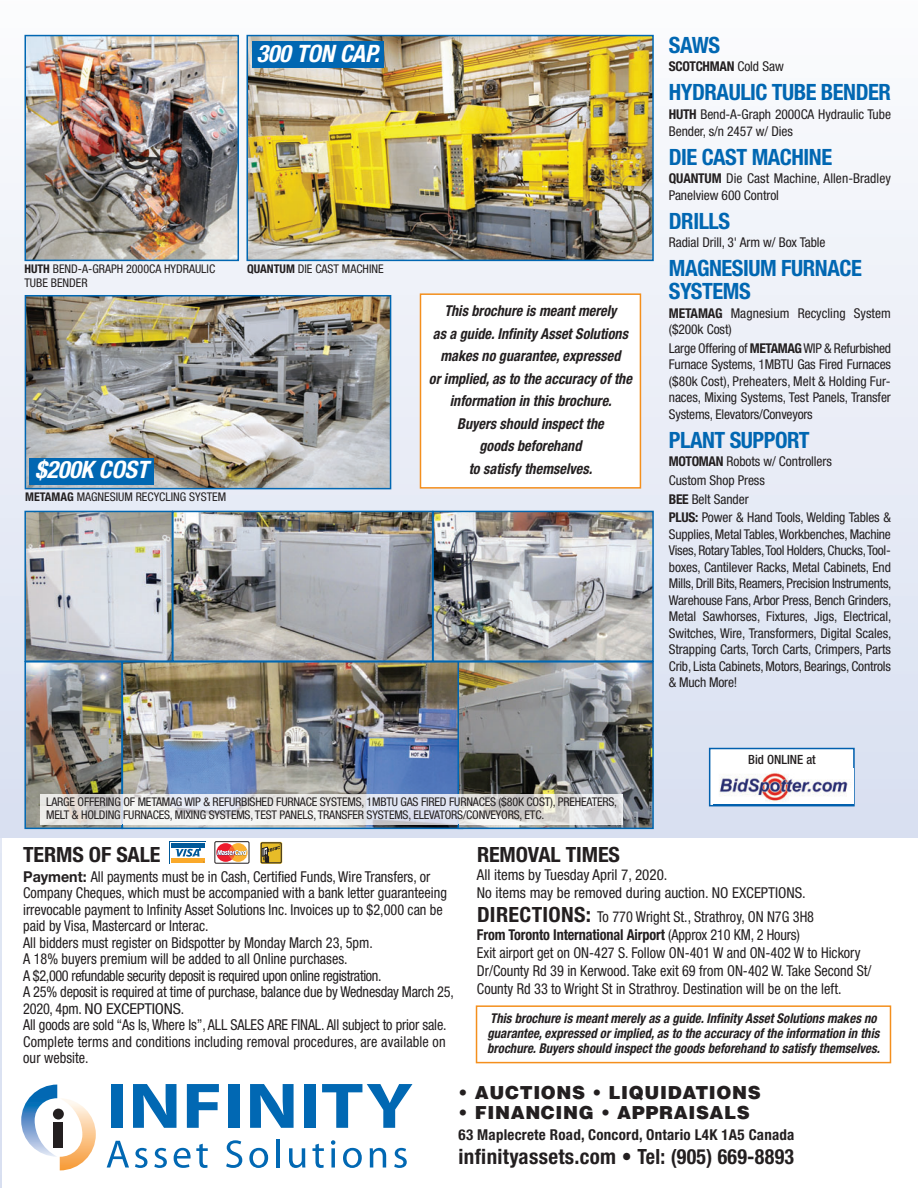
<style>
.page{position:relative;width:918px;height:1188px;background:#fff}
.page>*{position:absolute;margin:0;border:0;box-sizing:border-box;transform-origin:0 0}
.t1{font:italic 700 condensed 24px "Helvetica Neue";color:#fff}
.t2{font:700 condensed 22.5px/22.5px "Helvetica Neue";letter-spacing:-.02em;color:#0167b2}
.t3{font:700 condensed 21px "Helvetica Neue";letter-spacing:.015em;color:#231f20}
.t4{font:700 condensed 21px "Helvetica Neue";letter-spacing:-.005em;color:#231f20;scale:1.05 1}
.t5{font:900 18px "Helvetica";letter-spacing:.035em;color:#231f20}
.t6{font:condensed 15px/16.5px "Helvetica Neue";color:#231f20;scale:.95 1}
.t7{font:italic 700 condensed 15px/22.5px "Helvetica Neue";letter-spacing:.005em;color:#231f20;text-align:center;scale:.94 1}
.t8{font:condensed 15px/18px "Helvetica Neue";color:#231f20}
.t9{font:700 condensed 15px "Helvetica Neue";letter-spacing:.015em;color:#231f20}
.t10{font:condensed 13.5px/16.5px "Helvetica Neue";letter-spacing:-.005em;color:#231f20}
.t11{font:italic 700 condensed 13.5px/15px "Helvetica Neue";letter-spacing:.005em;color:#231f20;scale:.95 1}
.t12{font:700 condensed 13.5px "Helvetica Neue";letter-spacing:-.02em;color:#231f20}
.t13{font:500 condensed 12.75px "Helvetica Neue";color:#231f20}
.t14{font:condensed 12px/12.9px "Helvetica Neue";letter-spacing:-.015em;color:#231f20}
.s1{font-weight:700}
.s2{font-weight:400}
.s3{font-weight:700;font-stretch:normal}
.s4{font-weight:700;font-size:21px}
</style>
<div class="page">
<hr style="left:0;top:0;width:2px;height:1187px;background:#dde3f2">
<div style="left:0;top:0;width:918px;height:838px;background:linear-gradient(to bottom,#fbfcfd,#d7dff0)"></div>
<img style="left:27px;top:38px;width:209px;height:220px">
<div style="left:24px;top:35px;width:215px;height:226px;border:2px solid #0167b2"></div>
<img style="left:249px;top:38px;width:402px;height:220px">
<div style="left:246px;top:35px;width:408px;height:226px;border:2px solid #0167b2"></div>
<div style="left:710px;top:749px;width:143px;height:56px;background:#fff"></div>
<div style="left:709px;top:748px;width:146px;height:58px;border:2px solid #0160ae"></div>
<img style="left:713px;top:768px;width:140px;height:38px">
<div style="left:421px;top:295px;width:219px;height:192px;background:#fff"></div>
<div style="left:420px;top:293px;width:221px;height:196px;border:2px solid #f48f1d"></div>
<img style="left:28px;top:298px;width:360px;height:188px">
<div style="left:25px;top:295px;width:366px;height:194px;border:2px solid #0167b2"></div>
<img style="left:27px;top:514px;width:143px;height:145px">
<div style="left:24px;top:511px;width:149px;height:151px;border:2px solid #0167b2"></div>
<img style="left:175px;top:514px;width:255px;height:145px">
<div style="left:172px;top:511px;width:261px;height:151px;border:2px solid #0167b2"></div>
<img style="left:435px;top:514px;width:216px;height:145px">
<div style="left:432px;top:511px;width:222px;height:151px;border:2px solid #0167b2"></div>
<img style="left:27px;top:664px;width:93px;height:162px">
<div style="left:24px;top:661px;width:99px;height:168px;border:2px solid #0167b2"></div>
<img style="left:125px;top:664px;width:333px;height:162px">
<div style="left:122px;top:661px;width:341px;height:168px;border:2px solid #0167b2"></div>
<img style="left:461px;top:664px;width:190px;height:162px">
<div style="left:458px;top:661px;width:196px;height:168px;border:2px solid #0167b2"></div>
<svg style="left:21px;top:1085px;width:75px;height:85px"></svg>
<div style="left:111px;top:1084px;width:12px;height:44px;background:#0168b3"></div>
<svg style="left:133px;top:1084px;width:44px;height:44px"></svg>
<svg style="left:187px;top:1084px;width:32px;height:44px"></svg>
<div style="left:228px;top:1084px;width:12px;height:44px;background:#0168b3"></div>
<svg style="left:250px;top:1084px;width:44px;height:44px"></svg>
<div style="left:304px;top:1084px;width:12px;height:44px;background:#0168b3"></div>
<svg style="left:322px;top:1084px;width:90px;height:44px"></svg>
<svg style="left:107px;top:1141px;width:22px;height:27px"></svg>
<svg style="left:135px;top:1148px;width:12px;height:20px"></svg>
<svg style="left:154px;top:1148px;width:13px;height:20px"></svg>
<svg style="left:174px;top:1144px;width:34px;height:24px"></svg>
<svg style="left:226px;top:1140px;width:16px;height:28px"></svg>
<svg style="left:249px;top:1148px;width:19px;height:20px"></svg>
<hr style="left:276px;top:1139px;width:4px;height:29px;background:#0168b3">
<svg style="left:289px;top:1148px;width:16px;height:20px"></svg>
<svg style="left:312px;top:1144px;width:12px;height:24px"></svg>
<svg style="left:331px;top:1140px;width:4px;height:5px"></svg>
<svg style="left:331px;top:1148px;width:4px;height:20px"></svg>
<svg style="left:343px;top:1148px;width:19px;height:20px"></svg>
<svg style="left:370px;top:1148px;width:16px;height:20px"></svg>
<svg style="left:394px;top:1148px;width:13px;height:20px"></svg>
<div style="left:476px;top:1005px;width:415px;height:58px;border:2px solid #f48f1d"></div>
<div style="left:170px;top:841px;width:36px;height:23px;background:#00599a"></div>
<svg style="left:170px;top:842px;width:36px;height:22px"></svg>
<div style="left:171px;top:843px;width:33px;height:5px;background:#00599a"></div>
<div style="left:171px;top:858px;width:33px;height:5px;background:#faa92a"></div>
<svg style="left:175px;top:849px;width:29px;height:14px"></svg>
<svg style="left:217px;top:843px;width:30px;height:18px"></svg>
<div style="left:215px;top:841px;width:34px;height:22px;border:1px solid #231f20"></div>
<svg style="left:260px;top:842px;width:22px;height:22px"></svg>
<svg style="left:263px;top:845px;width:16px;height:16px"></svg>
<div style="left:261px;top:843px;width:20px;height:20px;border:1px solid #231f20"></div>
<hr style="left:121px;top:794px;width:1px;height:30px;background:#d2ddf0">
<img style="left:41px;top:794px;width:80px;height:30px">
<hr style="left:122px;top:794px;width:1px;height:30px;background:#d2ddf0">
<img style="left:123px;top:794px;width:500px;height:30px">
<hr style="left:458px;top:794px;width:1px;height:30px;background:#d2ddf0">
<div style="left:252px;top:41px;width:132px;height:27px;background:#0167b2"></div>
<div style="left:29px;top:458px;width:125px;height:26px;background:#0167b2"></div>
<h1 class="t1" style="left:256px;top:45px;width:129px">300 TON CAP.</h1>
<p class="t14" style="left:24px;top:262px;width:192px;line-height:14.4px"><span class="s1">HUTH</span> BEND-A-GRAPH 2000CA HYDRAULIC<br>TUBE BENDER</p>
<p class="t14" style="left:247px;top:263px;width:138px"><span class="s1">QUANTUM</span> DIE CAST MACHINE</p>
<h1 class="t1" style="left:35px;top:461px;width:119px">$200K COST</h1>
<p class="t14" style="left:25px;top:491px;width:203px"><span class="s1">METAMAG</span> MAGNESIUM RECYCLING SYSTEM</p>
<p class="t7" style="left:429px;top:301px;width:220px">This brochure is meant merely<br>as a guide.Infinity Asset Solutions makes no guarantee,expressed orimplied,as to the accuracy of the information in this brochure.<br>Buyers should inspect the<br>goods beforehand<br>to satisfy themselves.</p>
<p class="t14" style="left:46px;top:796px;width:572px">LARGE OFFERING OF METAMAG WIP &amp; REFURBISHED FURNACE SYSTEMS, 1MBTU GAS FIRED FURNACES ($80K COST), PREHEATERS,<br>MELT &amp; HOLDING FURNACES, MIXING SYSTEMS, TEST PANELS, TRANSFER SYSTEMS, ELEVATORS/CONVEYORS, ETC.</p>
<h2 class="t2" style="left:669px;top:36px;width:53px">SAWS</h2>
<p class="t12" style="left:669px;top:62px;width:116px">SCOTCHMAN <span class="s2">Cold Saw</span></p>
<h2 class="t2" style="left:669px;top:83px;width:224px">HYDRAULIC TUBE BENDER</h2>
<p class="t10" style="left:669px;top:107px;width:224px"><span class="s1">HUTH</span> Bend-A-Graph 2000CA Hydraulic Tube<br>Bender, s/n 2457 w/ Dies</p>
<h2 class="t2" style="left:669px;top:147px;width:165px">DIE CAST MACHINE</h2>
<p class="t10" style="left:669px;top:171px;width:224px"><span class="s1">QUANTUM</span> Die Cast Machine, Allen-Bradley<br>Panelview 600 Control</p>
<h2 class="t2" style="left:669px;top:211px;width:63px">DRILLS</h2>
<p class="t10" style="left:669px;top:236px;width:158px">Radial Drill, 3' Arm w/ Box Table</p>
<h2 class="t2" style="left:669px;top:259px;width:195px">MAGNESIUM FURNACE<br>SYSTEMS</h2>
<p class="t10" style="left:669px;top:306px;width:224px"><span class="s1">METAMAG</span> Magnesium Recycling System ($200k Cost)</p>
<p class="t10" style="left:669px;top:341px;width:224px;text-align:justify">Large Offering of <span class="s1">METAMAG</span>WIP &amp; Refurbished Furnace Systems, 1MBTU Gas Fired Furnaces ($80k Cost), Preheaters, Melt &amp; Holding Fur&shy;naces, Mixing Systems, Test Panels, Transfer Systems, Elevators/Conveyors</p>
<h2 class="t2" style="left:669px;top:430px;width:142px">PLANT SUPPORT</h2>
<p class="t10" style="left:669px;top:453px;width:224px;line-height:18.6px"><span class="s1">MOTOMAN</span> Robots w/ Controllers<br>Custom Shop Press<br><span class="s1">BEE</span> Belt Sander<br><span class="s1">PLUS:</span> Power &amp; Hand Tools, Welding Tables &amp;</p>
<p class="t10" style="left:669px;top:527px;width:224px;text-align:justify">Supplies, Metal Tables, Workbenches, Machine Vises, Rotary Tables, Tool Holders, Chucks, Tool&shy;boxes, Cantilever Racks, Metal Cabinets, End Mills, Drill Bits, Reamers, Precision Instruments, Warehouse Fans, Arbor Press, Bench Grinders, Metal Sawhorses, Fixtures, Jigs, Electrical, Switches, Wire, Transformers, Digital Scales, Strapping Carts, Torch Carts, Crimpers, Parts Crib, Lista Cabinets, Motors, Bearings, Controls &amp; Much More!</p>
<p class="t13" style="left:748px;top:755px;width:69px">Bid ONLINE at</p>
<h3 class="t4" style="left:23px;top:847px;width:132px">TERMS OF SALE</h3>
<p class="t6" style="left:23px;top:870px;width:455px"><span class="s3">Payment:</span> All payments must be in Cash, Certified Funds, Wire Transfers, or Company Cheques, which must be accompanied with a bank letter guaranteeing irrevocable payment to Infinity Asset Solutions Inc. Invoices up to $2,000 can be paid by Visa, Mastercard or Interac.<br>All bidders must register on Bidspotter by Monday March 23, 5pm.<br>A 18% buyers premium will be added to all Online purchases.<br>A $2,000 refundable security deposit is required upon online registration.<br>A 25% deposit is required at time of purchase, balance due by Wednesday March 25, 2020, 4pm. NO EXCEPTIONS.<br>All goods are sold “As Is, Where Is”, ALL SALES ARE FINAL. All subject to prior sale.<br>Complete terms and conditions including removal procedures, are available on our website.</p>
<h3 class="t4" style="left:477px;top:847px;width:138px">REMOVAL TIMES</h3>
<p class="t8" style="left:477px;top:867px;width:330px">All items by Tuesday April 7, 2020.<br>No items may be removed during auction. NO EXCEPTIONS.</p>
<p class="t6" style="left:477px;top:909px;width:417px;line-height:18px"><span class="s4">DIRECTIONS:</span> To 770 Wright St., Strathroy, ON N7G 3H8<br><span class="s1">From Toronto International Airport</span> (Approx 210 KM, 2 Hours)<br>Exit airport get on ON-427 S. Follow ON-401 W and ON-402 W to Hickory Dr/County Rd 39 in Kerwood. Take exit 69 from ON-402 W. Take Second St/ County Rd 33 to Wright St in Strathroy. Destination will be on the left.</p>
<p class="t11" style="left:487px;top:1012px;width:417px">This brochure is meant merely as a guide.Infinity Asset Solutions makes no guarantee,expressed orimplied,as to the accuracy of the information in this brochure.Buyers should inspect the goods beforehand to satisfy themselves.</p>
<p class="t5" style="left:459px;top:1085px;width:304px">• AUCTIONS • LIQUIDATIONS</p>
<p class="t5" style="left:459px;top:1105px;width:293px">• FINANCING • APPRAISALS</p>
<p class="t9" style="left:459px;top:1129px;width:337px">63 Maplecrete Road, Concord, Ontario L4K 1A5 Canada</p>
<h3 class="t3" style="left:459px;top:1149px;width:337px">infinityassets.com • Tel: (905) 669-8893</h3>
</div>
